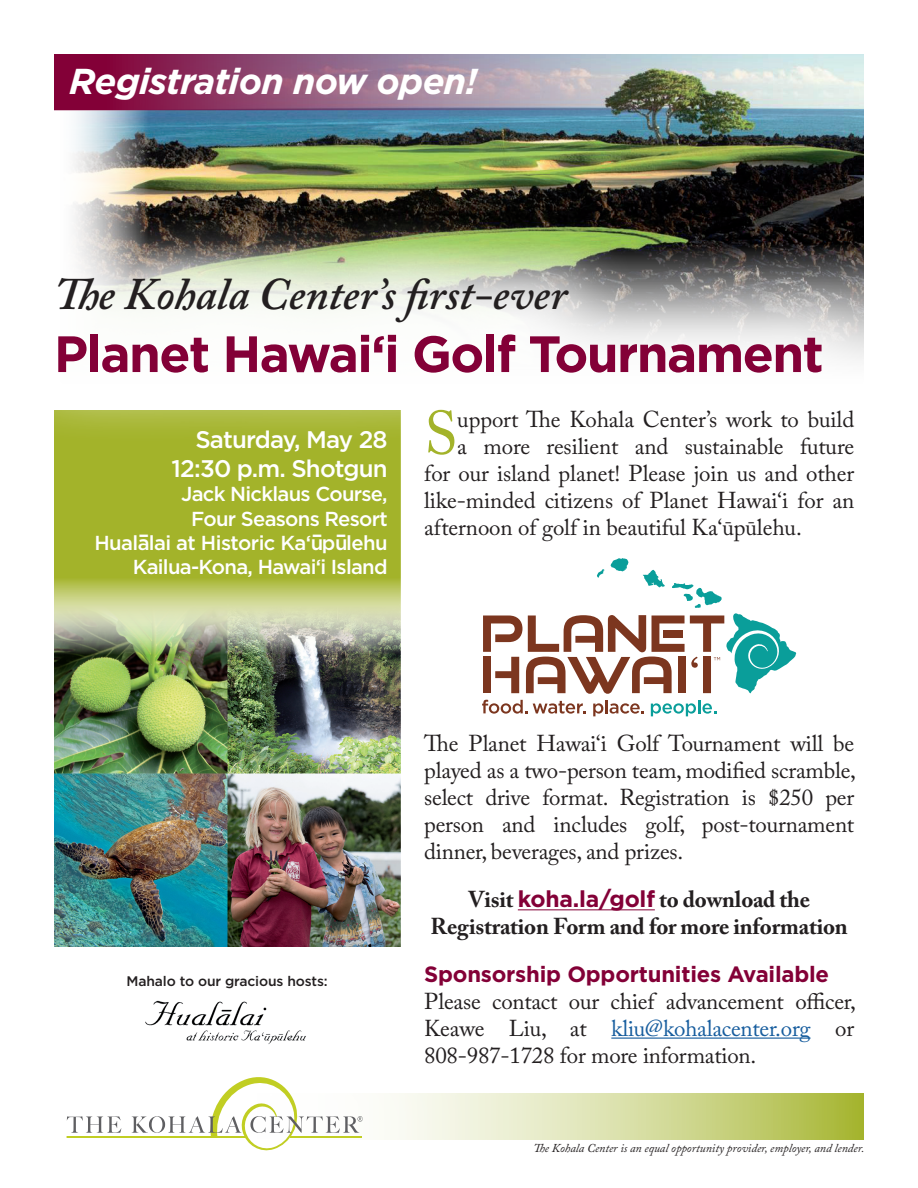
<style>
.page{position:relative;width:918px;height:1188px;background:#fff}
.page>*{position:absolute;margin:0;border:0;box-sizing:border-box;transform-origin:0 0}
.t1{font:60.9px "Adobe Caslon Pro";color:#a3b32a}
.t2{font:700 51px "Gotham";letter-spacing:-.03em;color:#830037}
.t3{font:italic 600 45px "Adobe Caslon Pro";color:#231f20}
.t4{font:italic 700 36px "Gotham";letter-spacing:-.02em;color:#fff}
.t5{font:500 24px/28.8px "Gotham";letter-spacing:-.035em;color:#fff;text-align:right}
.t6{font:22.8px/27px "Adobe Caslon Pro";letter-spacing:-.005em;color:#231f20;text-align:justify}
.t7{font:700 22.8px/27px "Adobe Caslon Pro";letter-spacing:-.01em;color:#231f20;text-align:center}
.t8{font:700 22.2px "Gotham";letter-spacing:-.01em;color:#830037}
.t9{font:500 20.25px/24.3px "Gotham";letter-spacing:-.035em;color:#fff;text-align:right}
.t10{font:500 13.8px "Gotham";letter-spacing:-.01em;color:#231f20}
.t11{font:italic 12px "Adobe Caslon Pro";color:#231f20}
.s1{font-family:"Gotham";color:#830037}
.s2{color:#175d9e}
</style>
<div class="page">
<div style="left:54px;top:410px;width:346px;height:249px;background:#a3b32a"></div>
<svg style="left:509px;top:1093px;width:355px;height:46px;background:#ccd58a"></svg>
<svg style="left:67px;top:1077px;width:296px;height:74px"></svg>
<img style="left:54px;top:110px;width:810px;height:96px">
<div style="left:0;top:206px;width:893px;height:240px;background:#fff;opacity:.9"></div>
<img style="left:54px;top:601px;width:346px;height:346px">
<hr style="left:518px;top:910px;width:137px;height:1px;background:#830037">
<hr style="left:611px;top:1038px;width:200px;height:1px;background:#175d9e">
<img style="left:54px;top:54px;width:810px;height:56px">
<svg style="left:651px;top:700px;width:65px;height:16px"></svg>
<svg style="left:482px;top:700px;width:104px;height:14px"></svg>
<svg style="left:593px;top:700px;width:51px;height:16px"></svg>
<svg style="left:483px;top:558px;width:313px;height:136px"></svg>
<img style="left:145px;top:1000px;width:161px;height:44px">
<h3 class="t4" style="left:69px;top:61px;width:409px">Registration now open!</h3>
<h3 class="t3" style="left:54px;top:267px;width:514px">The Kohala Center’s first-ever</h3>
<h2 class="t2" style="left:54px;top:325px;width:771px">Planet Hawai‘i Golf Tournament</h2>
<p class="t5" style="left:172px;top:425px;width:218px">Saturday, May 28<br>12:30 p.m. Shotgun</p>
<p class="t9" style="left:94px;top:482px;width:295px">Jack Nicklaus Course,<br>Four Seasons Resort<br>Huala–lai at Historic Ka‘u–pu–lehu<br>Kailua-Kona, Hawai‘i Island</p>
<h1 class="t1" style="left:424px;top:397px;width:35px">S</h1>
<p class="t6" style="left:457px;top:405px;width:398px">upport The Kohala Center’s work to build</p>
<p class="t6" style="left:457px;top:432px;width:399px">a more resilient and sustainable future</p>
<p class="t6" style="left:424px;top:459px;width:432px">for our island planet! Please join us and other</p>
<p class="t6" style="left:424px;top:486px;width:432px">like-minded citizens of Planet Hawai‘i for an</p>
<p class="t6" style="left:424px;top:513px;width:379px">afternoon of golf in beautiful Ka‘ūpūlehu.</p>
<p class="t10" style="left:126px;top:973px;width:203px">Mahalo to our gracious hosts:</p>
<p class="t6" style="left:424px;top:729px;width:433px">The Planet Hawai‘i Golf Tournament will be played as a two-person team, modified scramble, select drive format. Registration is $250 per person and includes golf, post-tournament dinner, beverages, and prizes.</p>
<p class="t7" style="left:431px;top:885px;width:419px">Visit <span class="s1">koha.la/golf</span> to download the<br>Registration Form and for more information</p>
<p class="t8" style="left:424px;top:961px;width:406px">Sponsorship Opportunities Available</p>
<p class="t6" style="left:424px;top:987px;width:433px">Please contact our chief advancement officer, Keawe Liu, at <span class="s2">kliu@kohalacenter.org</span> or 808-987-1728 for more information.</p>
<p class="t11" style="left:533px;top:1141px;width:332px">The Kohala Center is an equal opportunity provider, employer, and lender.</p>
</div>
